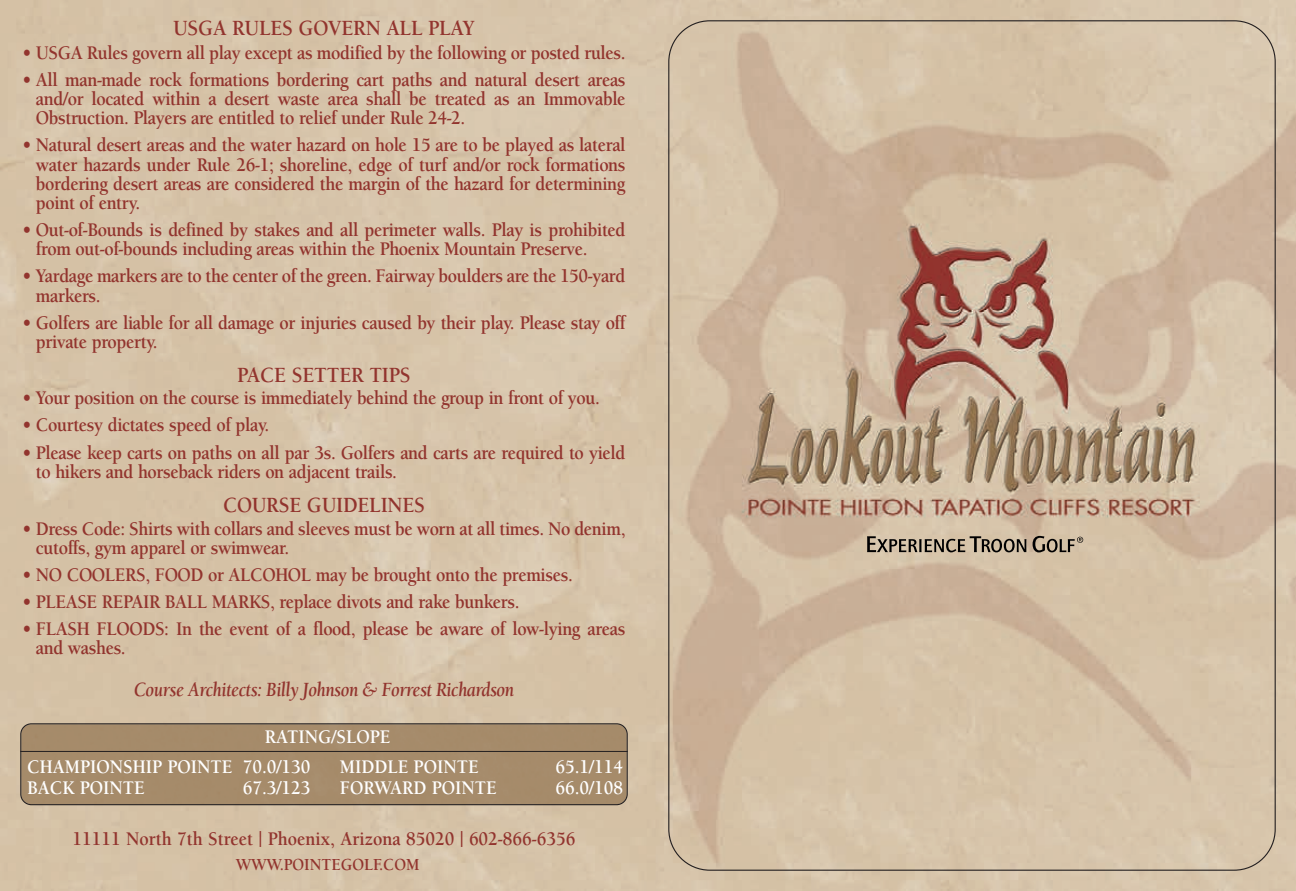
<style>
.page{position:relative;width:1296px;height:891px;background:#fff}
.page>*{position:absolute;margin:0;border:0;box-sizing:border-box;transform-origin:0 0}
.t1{font:700 22.28px "Berkeley";letter-spacing:-.01em;color:#92342e;scale:.91 1}
.t2{font:italic 700 20.7px "Berkeley";letter-spacing:-.025em;color:#92342e;scale:.87 1}
.t3{font:700 19.8px/19.1px "Berkeley";letter-spacing:-.02em;color:#92342e;scale:.91 1}
.t4{font:700 19.8px/29.5px "Berkeley";color:#fff;scale:.91 1}
.t5{font:700 19.8px "Berkeley";color:#92342e;scale:.91 1}
.t6{font:700 17.32px "Berkeley";color:#92342e;scale:.91 1}
</style>
<div class="page">
<img style="left:0;top:0;width:1296px;height:891px">
<svg style="left:867px;top:536px;width:159px;height:16px;background:#8e8271"></svg>
<svg style="left:1033px;top:536px;width:50px;height:16px"></svg>
<div style="left:21px;top:724px;width:606px;height:80px;background:#a68b6a"></div>
<div style="left:20px;top:723px;width:608px;height:82px;border:2px solid #231f20;border-radius:11px"></div>
<hr style="left:20px;top:751px;width:608px;height:1px;background:#231f20">
<p class="t1" style="left:173px;top:19px;width:333px">USGA RULES GOVERN ALL PLAY</p>
<p class="t3" style="left:22px;top:45px;width:664px">• USGA Rules govern all play except as modified by the following or posted rules.</p>
<p class="t3" style="left:36px;top:72px;width:649px;text-align:justify;text-indent:-14px">• All man-made rock formations bordering cart paths and natural desert areas and/or located within a desert waste area shall be treated as an Immovable Obstruction. Players are entitled to relief under Rule 24-2.</p>
<p class="t3" style="left:36px;top:137px;width:649px;text-align:justify;text-indent:-14px">• Natural desert areas and the water hazard on hole 15 are to be played as lateral water hazards under Rule 26-1; shoreline, edge of turf and/or rock formations bordering desert areas are considered the margin of the hazard for determining point of entry.</p>
<p class="t3" style="left:36px;top:222px;width:649px;text-indent:-14px">• Out-of-Bounds is defined by stakes and all perimeter walls. Play is prohibited from out-of-bounds including areas within the Phoenix Mountain Preserve.</p>
<p class="t3" style="left:36px;top:268px;width:649px;text-indent:-14px">• Yardage markers are to the center of the green. Fairway boulders are the 150-yard markers.</p>
<p class="t3" style="left:36px;top:315px;width:649px;text-indent:-13px">• Golfers are liable for all damage or injuries caused by their play. Please stay off private property.</p>
<p class="t1" style="left:237px;top:366px;width:192px">PACE SETTER TIPS</p>
<p class="t3" style="left:22px;top:390px;width:636px">• Your position on the course is immediately behind the group in front of you.</p>
<p class="t3" style="left:22px;top:417px;width:273px">• Courtesy dictates speed of play.</p>
<p class="t3" style="left:36px;top:444px;width:649px;text-indent:-13px">• Please keep carts on paths on all par 3s. Golfers and carts are required to yield to hikers and horseback riders on adjacent trails.</p>
<p class="t1" style="left:223px;top:497px;width:223px">COURSE GUIDELINES</p>
<p class="t3" style="left:36px;top:520px;width:649px;text-indent:-13px">• Dress Code: Shirts with collars and sleeves must be worn at all times. No denim, cutoffs, gym apparel or swimwear.</p>
<p class="t3" style="left:22px;top:567px;width:606px">• NO COOLERS, FOOD or ALCOHOL may be brought onto the premises.</p>
<p class="t3" style="left:22px;top:594px;width:548px">• PLEASE REPAIR BALL MARKS, replace divots and rake bunkers.</p>
<p class="t3" style="left:36px;top:621px;width:649px;text-indent:-13px">• FLASH FLOODS: In the event of a flood, please be aware of low-lying areas and washes.</p>
<p class="t2" style="left:134px;top:681px;width:438px">Course Architects: Billy Johnson &amp; Forrest Richardson</p>
<p class="t4" style="left:27px;top:724px;width:401px;text-indent:238px">RATING/SLOPE<br>CHAMPIONSHIP POINTE 70.0/130</p>
<p class="t4" style="left:27px;top:775px;width:131px">BACK POINTE</p>
<p class="t4" style="left:243px;top:775px;width:76px">67.3/123</p>
<p class="t4" style="left:340px;top:753px;width:154px">MIDDLE POINTE</p>
<p class="t4" style="left:555px;top:753px;width:76px">65.1/114</p>
<p class="t4" style="left:340px;top:775px;width:174px">FORWARD POINTE</p>
<p class="t4" style="left:555px;top:775px;width:76px">66.0/108</p>
<p class="t5" style="left:73px;top:832px;width:554px">11111 North 7th Street | Phoenix, Arizona 85020 | 602-866-6356</p>
<p class="t6" style="left:236px;top:858px;width:203px">WWW.POINTEGOLF.COM</p>
</div>
